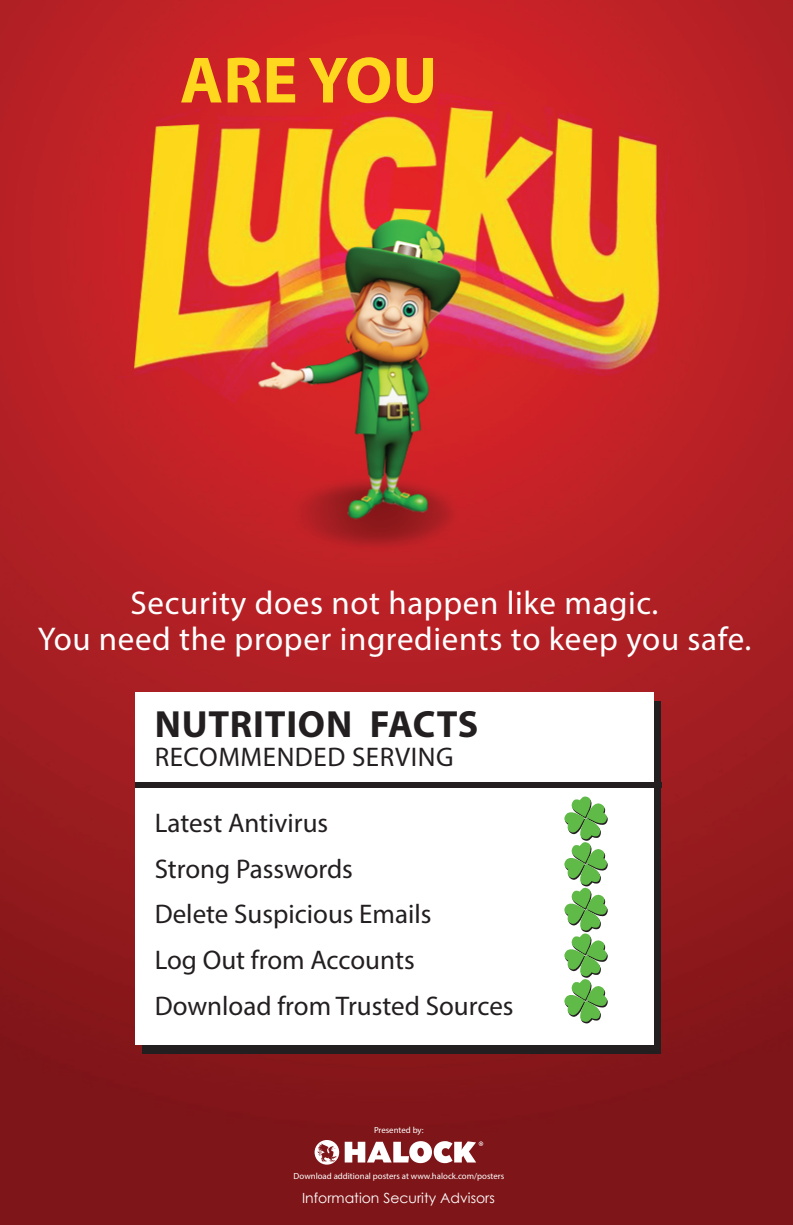
<style>
.page{position:relative;width:793px;height:1225px;background:#fff}
.page>*{position:absolute;margin:0;border:0;box-sizing:border-box;transform-origin:0 0}
.t1{font:700 66px "Myriad Pro";color:#fed71e}
.t2{font:700 38px "Myriad Pro";letter-spacing:.02em;color:#231f20}
.t3{font:33px/35.6px "Myriad Pro";letter-spacing:.02em;color:#fff;text-align:center}
.t4{font:27px/45.6px "Myriad Pro";color:#231f20}
.t5{font:27px "Myriad Pro";letter-spacing:.02em;color:#231f20}
.t6{font:14px "Century Gothic";color:#fff}
.t7{font:8.8px "Myriad Pro";color:#fff}
</style>
<div class="page">
<img style="left:0;top:0;width:793px;height:1225px">
<svg style="left:315px;top:1140px;width:24px;height:24px"></svg>
<svg style="left:345px;top:1141px;width:138px;height:22px"></svg>
<div style="left:142px;top:702px;width:519px;height:352px;background:#231f20"></div>
<div style="left:135px;top:693px;width:519px;height:352px;background:#fff"></div>
<div style="left:135px;top:783px;width:526px;height:5px;background:#231f20"></div>
<svg style="left:564px;top:796px;width:44px;height:228px"></svg>
<h1 class="t1" style="left:180px;top:37px;width:259px">ARE YOU</h1>
<p class="t3" style="left:38px;top:584px;width:715px">Security does not happen like magic.<br>You need the proper ingredients to keep you safe.</p>
<h2 class="t2" style="left:155px;top:699px;width:325px">NUTRITION FACTS</h2>
<p class="t5" style="left:155px;top:740px;width:300px">RECOMMENDED SERVING</p>
<p class="t4" style="left:155px;top:799px;width:360px">Latest Antivirus<br>Strong Passwords<br>Delete Suspicious Emails<br>Log Out from Accounts<br>Download from Trusted Sources</p>
<p class="t7" style="left:374px;top:1125px;width:51px">Presented by:</p>
<p class="t7" style="left:294px;top:1171px;width:212px">Download additional posters at www.halock.com/posters</p>
<p class="t6" style="left:302px;top:1188px;width:194px">Information Security Advisors</p>
</div>
